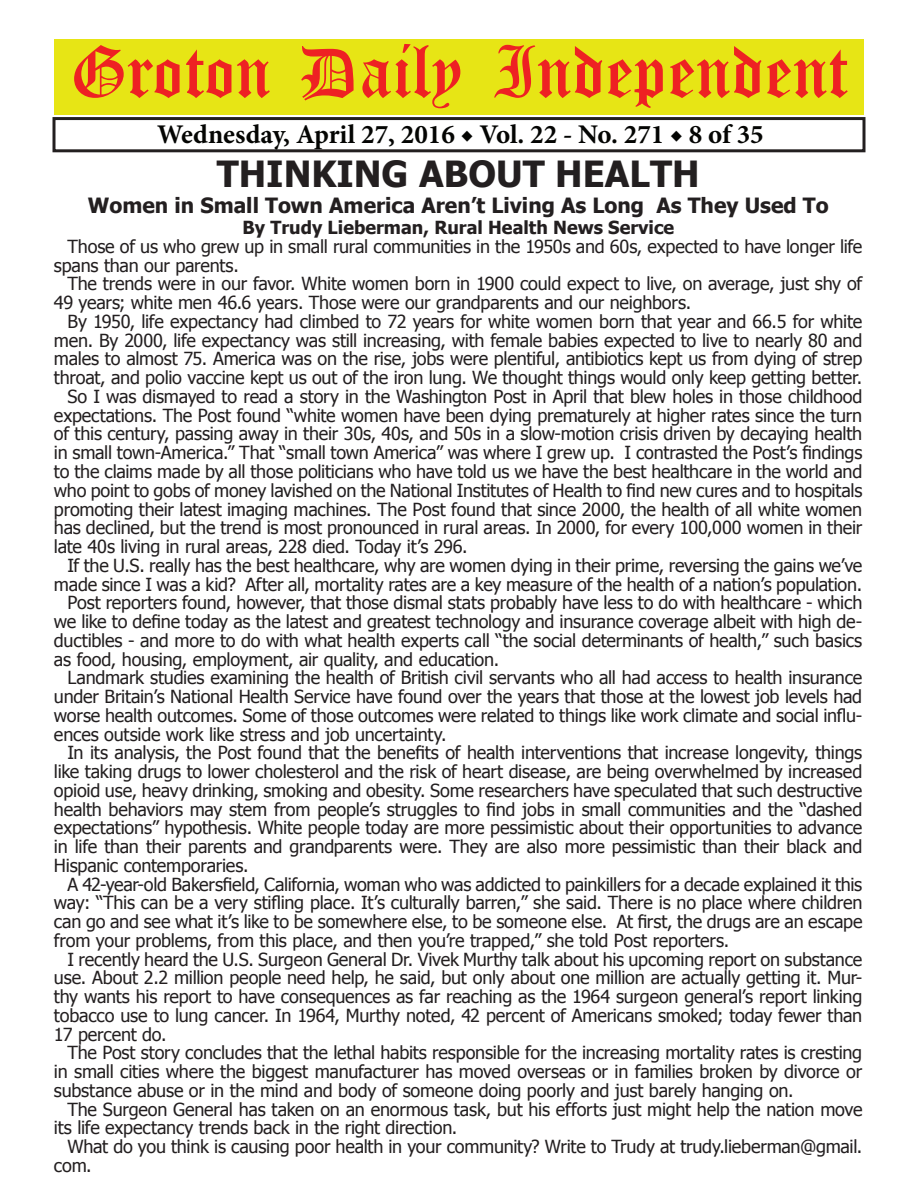
<style>
.page{position:relative;width:918px;height:1188px;background:#fff}
.page>*{position:absolute;margin:0;border:0;box-sizing:border-box;transform-origin:0 0}
.t1{font:54px "Old English Five";color:#ee2123}
.t2{font:700 36px "Tahoma";color:#231f20}
.t3{font:700 27px "Minion Pro";color:#040503}
.t4{font:700 21px "Tahoma";color:#231f20}
.t5{font:18px/18.8px "Tahoma";letter-spacing:-.01em;color:#231f20}
.t6{font:700 18px "Tahoma";color:#231f20}
</style>
<div class="page">
<div style="left:52px;top:117px;width:814px;height:35px;border:3px solid #231f20"></div>
<div style="left:54px;top:40px;width:810px;height:75px;background:#e7e515"></div>
<h1 class="t1" style="left:70px;top:47px;width:779px">Groton Daily Independent</h1>
<h3 class="t3" style="left:157px;top:116px;width:608px">Wednesday, April 27, 2016 ◆ Vol. 22 - No. 271 ◆ 8 of 35</h3>
<h2 class="t2" style="left:217px;top:149px;width:484px">THINKING ABOUT HEALTH</h2>
<p class="t4" style="left:88px;top:190px;width:742px">Women in Small Town America Aren’t Living As Long As They Used To</p>
<p class="t6" style="left:242px;top:215px;width:433px">By Trudy Lieberman, Rural Health News Service</p>
<p class="t5" style="left:54px;top:236px;width:810px;text-indent:14px">Those of us who grew up in small rural communities in the 1950s and 60s, expected to have longer life spans than our parents.</p>
<p class="t5" style="left:54px;top:274px;width:810px;text-indent:14px">The trends were in our favor. White women born in 1900 could expect to live, on average, just shy of<br>49 years; white men 46.6 years. Those were our grandparents and our neighbors.</p>
<p class="t5" style="left:67px;top:311px;width:796px">By 1950, life expectancy had climbed to 72 years for white women born that year and 66.5 for white</p>
<p class="t5" style="left:54px;top:330px;width:810px">men. By 2000, life expectancy was still increasing, with female babies expected to live to nearly 80 and</p>
<p class="t5" style="left:54px;top:349px;width:810px">males to almost 75. America was on the rise, jobs were plentiful, antibiotics kept us from dying of strep</p>
<p class="t5" style="left:54px;top:367px;width:810px">throat, and polio vaccine kept us out of the iron lung. We thought things would only keep getting better.</p>
<p class="t5" style="left:67px;top:386px;width:796px">So I was dismayed to read a story in the Washington Post in April that blew holes in those childhood</p>
<p class="t5" style="left:54px;top:405px;width:810px">expectations. The Post found “white women have been dying prematurely at higher rates since the turn</p>
<p class="t5" style="left:54px;top:424px;width:810px">of this century, passing away in their 30s, 40s, and 50s in a slow-motion crisis driven by decaying health</p>
<p class="t5" style="left:54px;top:443px;width:810px">in small town-America.” That “small town America” was where I grew up. I contrasted the Post’s findings</p>
<p class="t5" style="left:54px;top:461px;width:810px">to the claims made by all those politicians who have told us we have the best healthcare in the world and</p>
<p class="t5" style="left:54px;top:480px;width:810px">who point to gobs of money lavished on the National Institutes of Health to find new cures and to hospitals</p>
<p class="t5" style="left:54px;top:499px;width:810px">promoting their latest imaging machines. The Post found that since 2000, the health of all white women</p>
<p class="t5" style="left:54px;top:518px;width:810px">has declined, but the trend is most pronounced in rural areas. In 2000, for every 100,000 women in their</p>
<p class="t5" style="left:54px;top:536px;width:415px">late 40s living in rural areas, 228 died. Today it’s 296.</p>
<p class="t5" style="left:67px;top:555px;width:796px">If the U.S. really has the best healthcare, why are women dying in their prime, reversing the gains we’ve</p>
<p class="t5" style="left:54px;top:574px;width:810px">made since I was a kid? After all, mortality rates are a key measure of the health of a nation’s population.</p>
<p class="t5" style="left:67px;top:593px;width:796px">Post reporters found, however, that those dismal stats probably have less to do with healthcare - which</p>
<p class="t5" style="left:54px;top:611px;width:810px">we like to define today as the latest and greatest technology and insurance coverage albeit with high de-</p>
<p class="t5" style="left:54px;top:630px;width:810px">ductibles - and more to do with what health experts call “the social determinants of health,” such basics</p>
<p class="t5" style="left:54px;top:649px;width:447px">as food, housing, employment, air quality, and education.</p>
<p class="t5" style="left:67px;top:668px;width:796px">Landmark studies examining the health of British civil servants who all had access to health insurance</p>
<p class="t5" style="left:54px;top:686px;width:810px">under Britain’s National Health Service have found over the years that those at the lowest job levels had</p>
<p class="t5" style="left:54px;top:705px;width:810px">worse health outcomes. Some of those outcomes were related to things like work climate and social influ-</p>
<p class="t5" style="left:54px;top:724px;width:394px">ences outside work like stress and job uncertainty.</p>
<p class="t5" style="left:67px;top:743px;width:796px">In its analysis, the Post found that the benefits of health interventions that increase longevity, things</p>
<p class="t5" style="left:54px;top:761px;width:810px">like taking drugs to lower cholesterol and the risk of heart disease, are being overwhelmed by increased</p>
<p class="t5" style="left:54px;top:780px;width:810px">opioid use, heavy drinking, smoking and obesity. Some researchers have speculated that such destructive</p>
<p class="t5" style="left:54px;top:799px;width:810px">health behaviors may stem from people’s struggles to find jobs in small communities and the “dashed</p>
<p class="t5" style="left:54px;top:818px;width:810px">expectations” hypothesis. White people today are more pessimistic about their opportunities to advance</p>
<p class="t5" style="left:54px;top:836px;width:810px">in life than their parents and grandparents were. They are also more pessimistic than their black and</p>
<p class="t5" style="left:54px;top:855px;width:196px">Hispanic contemporaries.</p>
<p class="t5" style="left:67px;top:874px;width:796px">A 42-year-old Bakersfield, California, woman who was addicted to painkillers for a decade explained it this</p>
<p class="t5" style="left:54px;top:893px;width:810px">way: “This can be a very stifling place. It’s culturally barren,” she said. There is no place where children</p>
<p class="t5" style="left:54px;top:911px;width:810px">can go and see what it’s like to be somewhere else, to be someone else. At first, the drugs are an escape</p>
<p class="t5" style="left:54px;top:930px;width:677px">from your problems, from this place, and then you’re trapped,” she told Post reporters.</p>
<p class="t5" style="left:67px;top:949px;width:796px">I recently heard the U.S. Surgeon General Dr. Vivek Murthy talk about his upcoming report on substance</p>
<p class="t5" style="left:54px;top:968px;width:810px">use. About 2.2 million people need help, he said, but only about one million are actually getting it. Mur-</p>
<p class="t5" style="left:54px;top:986px;width:810px">thy wants his report to have consequences as far reaching as the 1964 surgeon general’s report linking</p>
<p class="t5" style="left:54px;top:1005px;width:810px">tobacco use to lung cancer. In 1964, Murthy noted, 42 percent of Americans smoked; today fewer than</p>
<p class="t5" style="left:54px;top:1024px;width:114px">17 percent do.</p>
<p class="t5" style="left:67px;top:1043px;width:796px">The Post story concludes that the lethal habits responsible for the increasing mortality rates is cresting</p>
<p class="t5" style="left:54px;top:1061px;width:810px">in small cities where the biggest manufacturer has moved overseas or in families broken by divorce or</p>
<p class="t5" style="left:54px;top:1080px;width:741px">substance abuse or in the mind and body of someone doing poorly and just barely hanging on.</p>
<p class="t5" style="left:67px;top:1099px;width:797px">The Surgeon General has taken on an enormous task, but his efforts just might help the nation move</p>
<p class="t5" style="left:54px;top:1118px;width:405px">its life expectancy trends back in the right direction.</p>
<p class="t5" style="left:67px;top:1136px;width:796px">What do you think is causing poor health in your community? Write to Trudy at trudy.lieberman@gmail.</p>
<p class="t5" style="left:54px;top:1155px;width:39px">com.</p>
</div>
